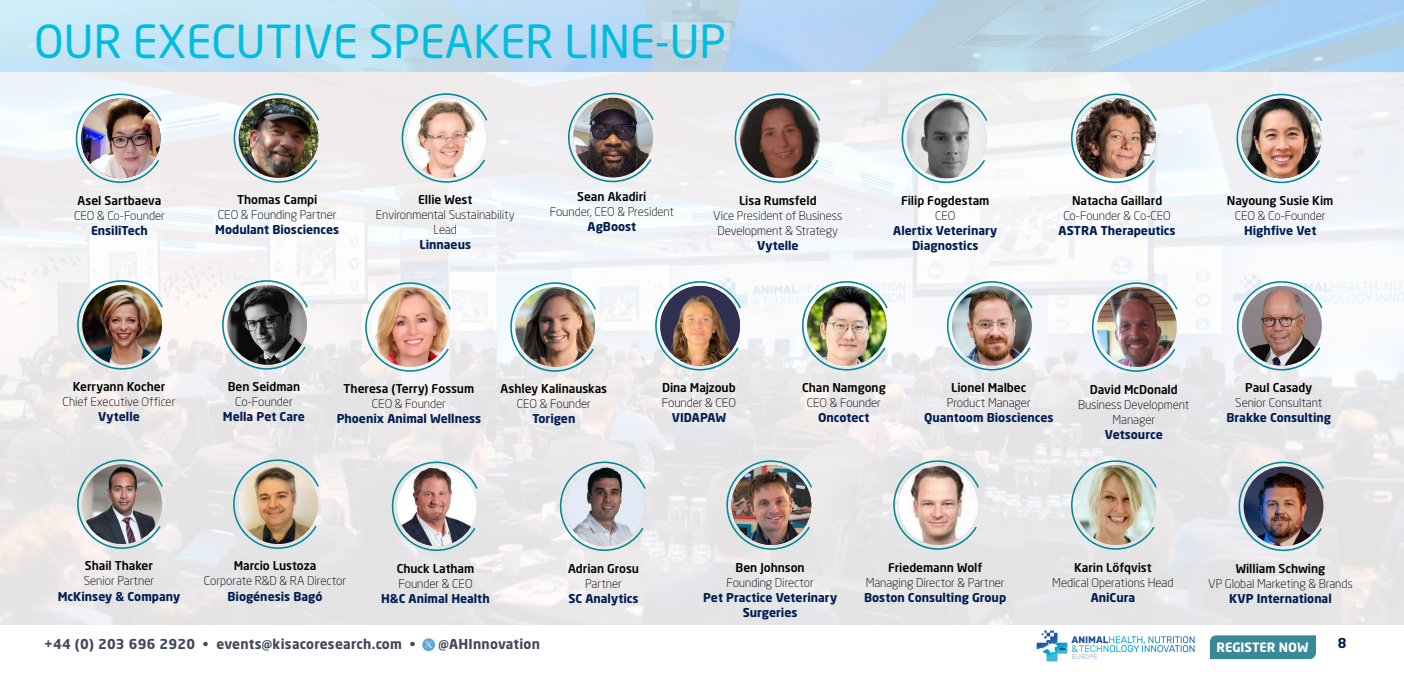
<style>
.page{position:relative;width:1404px;height:675px;background:#fff}
.page>*{position:absolute;margin:0;border:0;box-sizing:border-box;transform-origin:0 0}
.t1{font:45px "Neo Sans Std";color:#00bcdf}
.t2{font:700 13.5px "Neo Sans Std";letter-spacing:.02em;color:#414858}
.t3{font:700 13.5px "Neo Sans Std";color:#001d51}
.t4{font:700 12.75px "Neo Sans Std";letter-spacing:-.005em;color:#fff}
.t5{font:300 12.08px/15.1px "Neo Sans Std";letter-spacing:-.005em;color:#000;text-align:center}
.t6{font:700 12.08px/15.1px "Neo Sans Std";color:#001d51;text-align:center}
.t7{font:500 12.08px "Neo Sans Std";letter-spacing:-.005em;color:#000}
.t8{font:6.9px "Rubik";letter-spacing:-.01em;color:#a9bddb}
</style>
<div class="page">
<div style="left:1210px;top:635px;width:106px;height:24px;background:#3a8898"></div>
<svg style="left:1037px;top:630px;width:158px;height:31px"></svg>
<svg style="left:422px;top:638px;width:13px;height:13px"></svg>
<svg style="left:233px;top:92px;width:88px;height:92px"></svg>
<img style="left:239px;top:98px;width:79px;height:80px;border-radius:40px">
<svg style="left:401px;top:92px;width:88px;height:92px;background:#d2e0e2"></svg>
<img style="left:407px;top:98px;width:79px;height:80px;border-radius:40px">
<svg style="left:567px;top:92px;width:88px;height:91px"></svg>
<img style="left:573px;top:98px;width:80px;height:79px;border-radius:40px">
<svg style="left:734px;top:93px;width:88px;height:91px"></svg>
<img style="left:740px;top:98px;width:80px;height:80px;border-radius:40px">
<svg style="left:901px;top:93px;width:87px;height:91px"></svg>
<svg style="left:1236px;top:93px;width:87px;height:91px"></svg>
<img style="left:1242px;top:99px;width:79px;height:79px;border-radius:40px">
<svg style="left:364px;top:281px;width:88px;height:92px"></svg>
<img style="left:370px;top:287px;width:80px;height:80px;border-radius:40px">
<svg style="left:509px;top:281px;width:88px;height:92px"></svg>
<img style="left:515px;top:287px;width:80px;height:80px;border-radius:40px">
<svg style="left:75px;top:93px;width:88px;height:91px"></svg>
<img style="left:83px;top:98px;width:78px;height:80px">
<svg style="left:1070px;top:93px;width:88px;height:91px"></svg>
<img style="left:1076px;top:98px;width:80px;height:80px;border-radius:40px">
<svg style="left:654px;top:280px;width:88px;height:91px"></svg>
<img style="left:660px;top:286px;width:80px;height:80px;border-radius:40px">
<svg style="left:801px;top:280px;width:88px;height:91px"></svg>
<img style="left:807px;top:286px;width:80px;height:80px;border-radius:40px">
<svg style="left:221px;top:279px;width:88px;height:91px"></svg>
<img style="left:227px;top:285px;width:80px;height:80px;border-radius:40px">
<img style="left:907px;top:99px;width:80px;height:79px;border-radius:40px">
<svg style="left:946px;top:280px;width:88px;height:91px"></svg>
<img style="left:952px;top:286px;width:80px;height:80px;border-radius:40px">
<svg style="left:76px;top:279px;width:88px;height:91px"></svg>
<img style="left:82px;top:285px;width:80px;height:80px;border-radius:40px">
<svg style="left:1091px;top:282px;width:88px;height:91px"></svg>
<img style="left:1097px;top:287px;width:80px;height:80px;border-radius:40px">
<svg style="left:391px;top:461px;width:88px;height:91px;background:#cadadd"></svg>
<img style="left:397px;top:466px;width:80px;height:80px;border-radius:40px">
<svg style="left:559px;top:461px;width:88px;height:91px;background:#cddcdf"></svg>
<img style="left:565px;top:466px;width:80px;height:80px;border-radius:40px">
<svg style="left:726px;top:460px;width:87px;height:91px;background:#c7d6da"></svg>
<img style="left:732px;top:465px;width:79px;height:80px;border-radius:40px">
<svg style="left:892px;top:460px;width:88px;height:91px;background:#c9d9dc"></svg>
<img style="left:898px;top:465px;width:80px;height:80px;border-radius:40px">
<svg style="left:232px;top:459px;width:88px;height:91px;background:#cad9dc"></svg>
<img style="left:238px;top:464px;width:80px;height:80px;border-radius:40px">
<svg style="left:1070px;top:460px;width:88px;height:91px;background:#cadade"></svg>
<img style="left:1076px;top:465px;width:80px;height:80px;border-radius:40px">
<svg style="left:76px;top:459px;width:88px;height:91px"></svg>
<img style="left:82px;top:464px;width:80px;height:80px;border-radius:40px">
<svg style="left:1238px;top:461px;width:87px;height:91px;background:#c9d9dc"></svg>
<img style="left:1244px;top:466px;width:79px;height:80px;border-radius:40px">
<svg style="left:1236px;top:280px;width:88px;height:91px"></svg>
<img style="left:1242px;top:286px;width:80px;height:80px;border-radius:40px">
<h1 class="t1" style="left:34px;top:14px;width:694px">OUR EXECUTIVE SPEAKER LINE-UP</h1>
<p class="t7" style="left:78px;top:193px;width:85px">Asel Sartbaeva</p>
<p class="t5" style="left:74px;top:208px;width:92px">CEO &amp; Co-Founder</p>
<p class="t6" style="left:91px;top:223px;width:58px">EnsiliTech</p>
<p class="t7" style="left:237px;top:192px;width:82px">Thomas Campi</p>
<p class="t5" style="left:218px;top:207px;width:120px">CEO &amp; Founding Partner</p>
<p class="t6" style="left:215px;top:222px;width:125px">Modulant Biosciences</p>
<p class="t7" style="left:418px;top:192px;width:56px">Ellie West</p>
<p class="t5" style="left:376px;top:207px;width:140px">Environmental Sustainability<br>Lead</p>
<p class="t6" style="left:419px;top:237px;width:53px">Linnaeus</p>
<p class="t7" style="left:577px;top:189px;width:71px">Sean Akadiri</p>
<p class="t5" style="left:550px;top:204px;width:126px">Founder, CEO &amp; President</p>
<p class="t6" style="left:587px;top:219px;width:50px">AgBoost</p>
<p class="t7" style="left:739px;top:193px;width:79px">Lisa Rumsfeld</p>
<p class="t5" style="left:713px;top:208px;width:131px">Vice President of Business<br>Development &amp; Strategy</p>
<p class="t6" style="left:757px;top:237px;width:43px">Vytelle</p>
<p class="t7" style="left:901px;top:193px;width:90px">Filip Fogdestam</p>
<p class="t5" style="left:935px;top:208px;width:22px">CEO</p>
<p class="t6" style="left:893px;top:223px;width:106px">Alertix Veterinary<br>Diagnostics</p>
<p class="t7" style="left:1072px;top:193px;width:92px">Natacha Gaillard</p>
<p class="t5" style="left:1063px;top:208px;width:109px">Co-Founder &amp; Co-CEO</p>
<p class="t6" style="left:1059px;top:223px;width:119px">ASTRA Therapeutics</p>
<p class="t7" style="left:1227px;top:193px;width:108px">Nayoung Susie Kim</p>
<p class="t5" style="left:1235px;top:208px;width:92px">CEO &amp; Co-Founder</p>
<p class="t6" style="left:1244px;top:223px;width:74px">Highfive Vet</p>
<p class="t7" style="left:73px;top:379px;width:94px">Kerryann Kocher</p>
<p class="t5" style="left:63px;top:394px;width:114px">Chief Executive Officer</p>
<p class="t6" style="left:98px;top:409px;width:43px">Vytelle</p>
<p class="t7" style="left:228px;top:379px;width:74px">Ben Seidman</p>
<p class="t5" style="left:235px;top:394px;width:59px">Co-Founder</p>
<p class="t6" style="left:223px;top:409px;width:84px">Mella Pet Care</p>
<p class="t7" style="left:344px;top:381px;width:132px">Theresa (Terry) Fossum</p>
<p class="t5" style="left:372px;top:396px;width:76px">CEO &amp; Founder</p>
<p class="t6" style="left:337px;top:411px;width:146px">Phoenix Animal Wellness</p>
<p class="t7" style="left:501px;top:381px;width:108px">Ashley Kalinauskas</p>
<p class="t5" style="left:517px;top:396px;width:76px">CEO &amp; Founder</p>
<p class="t6" style="left:532px;top:411px;width:45px">Torigen</p>
<p class="t7" style="left:662px;top:380px;width:75px">Dina Majzoub</p>
<p class="t5" style="left:662px;top:395px;width:76px">Founder &amp; CEO</p>
<p class="t6" style="left:672px;top:410px;width:56px">VIDAPAW</p>
<p class="t7" style="left:802px;top:380px;width:85px">Chan Namgong</p>
<p class="t5" style="left:807px;top:395px;width:76px">CEO &amp; Founder</p>
<p class="t6" style="left:818px;top:410px;width:53px">Oncotect</p>
<p class="t7" style="left:951px;top:380px;width:77px">Lionel Malbec</p>
<p class="t5" style="left:947px;top:395px;width:85px">Product Manager</p>
<p class="t6" style="left:924px;top:410px;width:131px">Quantoom Biosciences</p>
<p class="t7" style="left:1090px;top:381px;width:89px">David McDonald</p>
<p class="t5" style="left:1078px;top:396px;width:113px">Business Development<br>Manager</p>
<p class="t6" style="left:1105px;top:426px;width:60px">Vetsource</p>
<p class="t7" style="left:1245px;top:380px;width:68px">Paul Casady</p>
<p class="t5" style="left:1235px;top:395px;width:88px">Senior Consultant</p>
<p class="t6" style="left:1227px;top:410px;width:106px">Brakke Consulting</p>
<p class="t7" style="left:85px;top:558px;width:70px">Shail Thaker</p>
<p class="t5" style="left:84px;top:573px;width:72px">Senior Partner</p>
<p class="t6" style="left:58px;top:588px;width:124px">McKinsey &amp; Company</p>
<p class="t7" style="left:234px;top:558px;width:84px">Marcio Lustoza</p>
<p class="t5" style="left:204px;top:573px;width:144px">Corporate R&amp;D &amp; RA Director</p>
<p class="t6" style="left:228px;top:588px;width:96px">Biogénesis Bagó</p>
<p class="t7" style="left:397px;top:560px;width:79px">Chuck Latham</p>
<p class="t5" style="left:398px;top:575px;width:76px">Founder &amp; CEO</p>
<p class="t6" style="left:381px;top:590px;width:110px">H&amp;C Animal Health</p>
<p class="t7" style="left:568px;top:560px;width:72px">Adrian Grosu</p>
<p class="t5" style="left:585px;top:575px;width:38px">Partner</p>
<p class="t6" style="left:568px;top:590px;width:72px">SC Analytics</p>
<p class="t7" style="left:736px;top:559px;width:71px">Ben Johnson</p>
<p class="t5" style="left:726px;top:574px;width:89px">Founding Director</p>
<p class="t6" style="left:703px;top:589px;width:135px">Pet Practice Veterinary<br>Surgeries</p>
<p class="t7" style="left:888px;top:559px;width:96px">Friedemann Wolf</p>
<p class="t5" style="left:866px;top:574px;width:141px">Managing Director &amp; Partner</p>
<p class="t6" style="left:864px;top:589px;width:144px">Boston Consulting Group</p>
<p class="t7" style="left:1074px;top:559px;width:79px">Karin Löfqvist</p>
<p class="t5" style="left:1052px;top:574px;width:123px">Medical Operations Head</p>
<p class="t6" style="left:1091px;top:589px;width:46px">AniCura</p>
<p class="t7" style="left:1236px;top:561px;width:91px">William Schwing</p>
<p class="t5" style="left:1208px;top:576px;width:146px">VP Global Marketing &amp; Brands</p>
<p class="t6" style="left:1229px;top:591px;width:104px">KVP International</p>
<p class="t2" style="left:44px;top:635px;width:373px">+44 (0) 203 696 2920 • events@kisacoresearch.com •</p>
<p class="t2" style="left:438px;top:635px;width:103px">@AHInnovation</p>
<p class="t4" style="left:1217px;top:640px;width:93px">REGISTER NOW</p>
<p class="t8" style="left:1072px;top:652px;width:27px">EUROPE</p>
<p class="t3" style="left:1338px;top:635px;width:10px">8</p>
</div>
